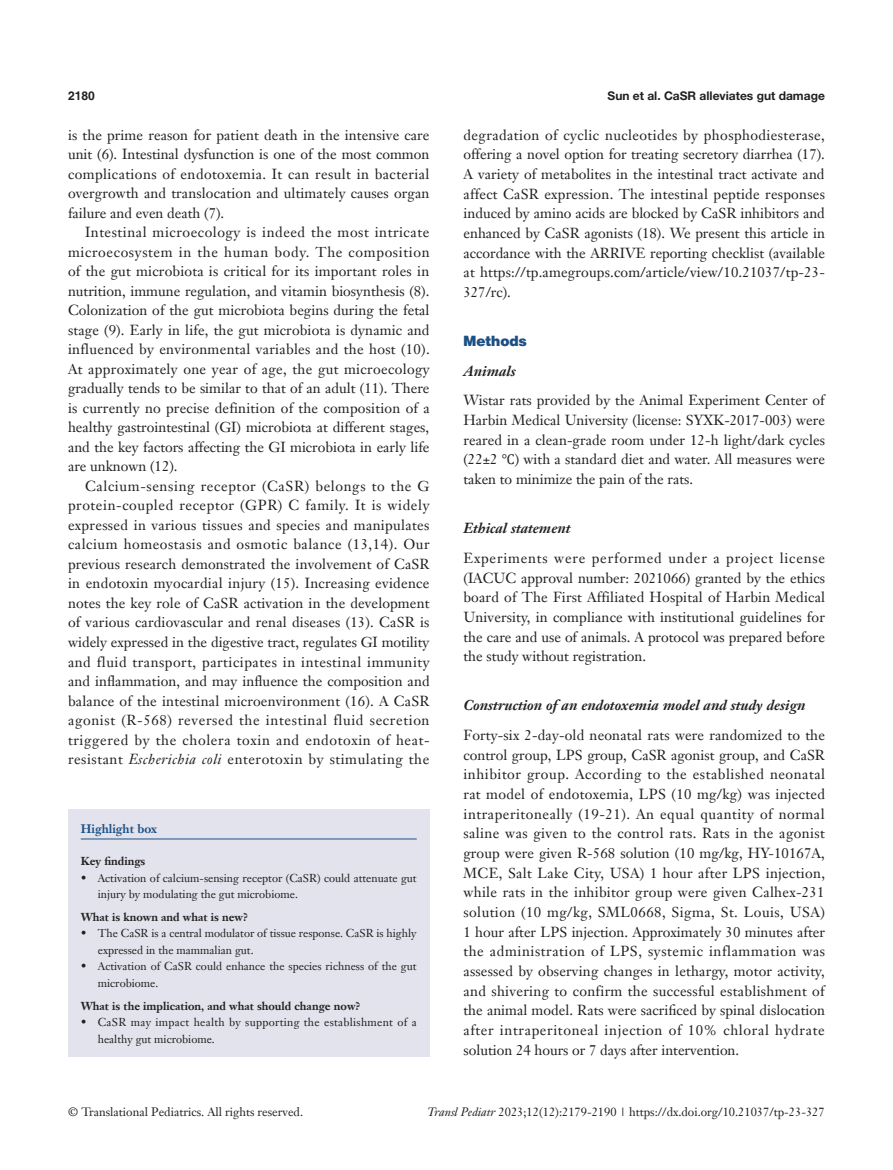
<style>
.page{position:relative;width:893px;height:1170px;background:#fff}
.page>*{position:absolute;margin:0;border:0;box-sizing:border-box;transform-origin:0 0}
.t1{font:14.25px/19.6px "Janson Text LT";color:#231f20;text-align:justify}
.t2{font:italic 700 14.25px "Janson Text LT";color:#231f20}
.t3{font:900 14.25px "Helvetica";color:#1c5085}
.t4{font:12px "Janson Text LT";color:#231f20}
.t5{font:700 12px "Helvetica Neue LT Pro";color:#231f20}
.t6{font:700 12px "Janson Text LT";color:#1c5085}
.t7{font:700 12px "Helvetica";color:#231f20}
.t8{font:11.25px/16.5px "Janson Text LT";color:#231f20}
.t9{font:700 11.25px "Janson Text LT";color:#231f20}
.t10{font:11.25px/16.5px "Janson Text LT";letter-spacing:.025em;color:#231f20}
.s1{font-style:italic}
.s2{font-family:"Cambria"}
</style>
<div class="page">
<div style="left:68px;top:809px;width:361px;height:248px;background:#e2e3ec"></div>
<hr style="left:81px;top:838px;width:336px;height:1px;background:#1c5085">
<p class="t7" style="left:68px;top:88px;width:28px">2180</p>
<p class="t5" style="left:608px;top:88px;width:219px">Sun et al. CaSR alleviates gut damage</p>
<p class="t1" style="left:68px;top:125px;width:363px">is the prime reason for patient death in the intensive care unit (6). Intestinal dysfunction is one of the most common complications of endotoxemia. It can result in bacterial overgrowth and translocation and ultimately causes organ failure and even death (7).</p>
<p class="t1" style="left:68px;top:222px;width:363px;text-indent:17px">Intestinal microecology is indeed the most intricate microecosystem in the human body. The composition of the gut microbiota is critical for its important roles in nutrition, immune regulation, and vitamin biosynthesis (8).<br>Colonization of the gut microbiota begins during the fetal stage (9). Early in life, the gut microbiota is dynamic and influenced by environmental variables and the host (10).<br>At approximately one year of age, the gut microecology gradually tends to be similar to that of an adult (11). There is currently no precise definition of the composition of a healthy gastrointestinal (GI) microbiota at different stages, and the key factors affecting the GI microbiota in early life are unknown (12).</p>
<p class="t1" style="left:68px;top:476px;width:363px;text-indent:17px">Calcium-sensing receptor (CaSR) belongs to the G protein-coupled receptor (GPR) C family. It is widely expressed in various tissues and species and manipulates calcium homeostasis and osmotic balance (13,14). Our previous research demonstrated the involvement of CaSR in endotoxin myocardial injury (15). Increasing evidence notes the key role of CaSR activation in the development of various cardiovascular and renal diseases (13). CaSR is widely expressed in the digestive tract, regulates GI motility and fluid transport, participates in intestinal immunity and inflammation, and may influence the composition and balance of the intestinal microenvironment (16). A CaSR agonist (R-568) reversed the intestinal fluid secretion triggered by the cholera toxin and endotoxin of heat&shy;resistant <span class="s1">Escherichia coli</span> enterotoxin by stimulating the</p>
<p class="t6" style="left:81px;top:820px;width:78px">Highlight box</p>
<p class="t9" style="left:81px;top:853px;width:66px">Key findings</p>
<p class="t8" style="left:98px;top:869px;width:320px;text-indent:-17px">• Activation of calcium-sensing receptor (CaSR) could attenuate gut injury by modulating the gut microbiome.</p>
<p class="t9" style="left:81px;top:909px;width:169px">What is known and what is new?</p>
<p class="t8" style="left:98px;top:925px;width:320px;text-indent:-17px">• The CaSR is a central modulator of tissue response. CaSR is highly expressed in the mammalian gut.</p>
<p class="t8" style="left:98px;top:958px;width:320px;text-indent:-17px">• Activation of CaSR could enhance the species richness of the gut microbiome.</p>
<p class="t9" style="left:81px;top:998px;width:281px">What is the implication, and what should change now?</p>
<p class="t10" style="left:98px;top:1014px;width:320px;text-indent:-17px">• CaSR may impact health by supporting the establishment of a healthy gut microbiome.</p>
<p class="t1" style="left:463px;top:125px;width:363px">degradation of cyclic nucleotides by phosphodiesterase, offering a novel option for treating secretory diarrhea (17).<br>A variety of metabolites in the intestinal tract activate and affect CaSR expression. The intestinal peptide responses induced by amino acids are blocked by CaSR inhibitors and enhanced by CaSR agonists (18). We present this article in accordance with the ARRIVE reporting checklist (available at https://tp.amegroups.com/article/view/10.21037/tp-23- 327/rc).</p>
<p class="t3" style="left:463px;top:332px;width:65px">Methods</p>
<p class="t2" style="left:463px;top:361px;width:54px">Animals</p>
<p class="t1" style="left:463px;top:390px;width:363px">Wistar rats provided by the Animal Experiment Center of Harbin Medical University (license: SYXK-2017-003) were reared in a clean-grade room under 12-h light/dark cycles (22±2 <span class="s2">℃</span>) with a standard diet and water. All measures were taken to minimize the pain of the rats.</p>
<p class="t2" style="left:463px;top:519px;width:109px">Ethical statement</p>
<p class="t1" style="left:463px;top:548px;width:363px">Experiments were performed under a project license (IACUC approval number: 2021066) granted by the ethics board of The First Affiliated Hospital of Harbin Medical University, in compliance with institutional guidelines for the care and use of animals. A protocol was prepared before the study without registration.</p>
<p class="t2" style="left:463px;top:696px;width:344px">Construction of an endotoxemia model and study design</p>
<p class="t1" style="left:463px;top:725px;width:363px">Forty-six 2-day-old neonatal rats were randomized to the control group, LPS group, CaSR agonist group, and CaSR inhibitor group. According to the established neonatal rat model of endotoxemia, LPS (10 mg/kg) was injected intraperitoneally (19-21). An equal quantity of normal saline was given to the control rats. Rats in the agonist group were given R-568 solution (10 mg/kg, HY-10167A, MCE, Salt Lake City, USA) 1 hour after LPS injection, while rats in the inhibitor group were given Calhex-231 solution (10 mg/kg, SML0668, Sigma, St. Louis, USA)<br>1 hour after LPS injection. Approximately 30 minutes after the administration of LPS, systemic inflammation was assessed by observing changes in lethargy, motor activity, and shivering to confirm the successful establishment of the animal model. Rats were sacrificed by spinal dislocation after intraperitoneal injection of 10% chloral hydrate solution 24 hours or 7 days after intervention.</p>
<p class="t4" style="left:68px;top:1104px;width:236px">© Translational Pediatrics. All rights reserved.</p>
<p class="t4" style="left:428px;top:1104px;width:399px"><span class="s1">Transl Pediatr</span> 2023;12(12):2179-2190 | https://dx.doi.org/10.21037/tp-23-327</p>
</div>
